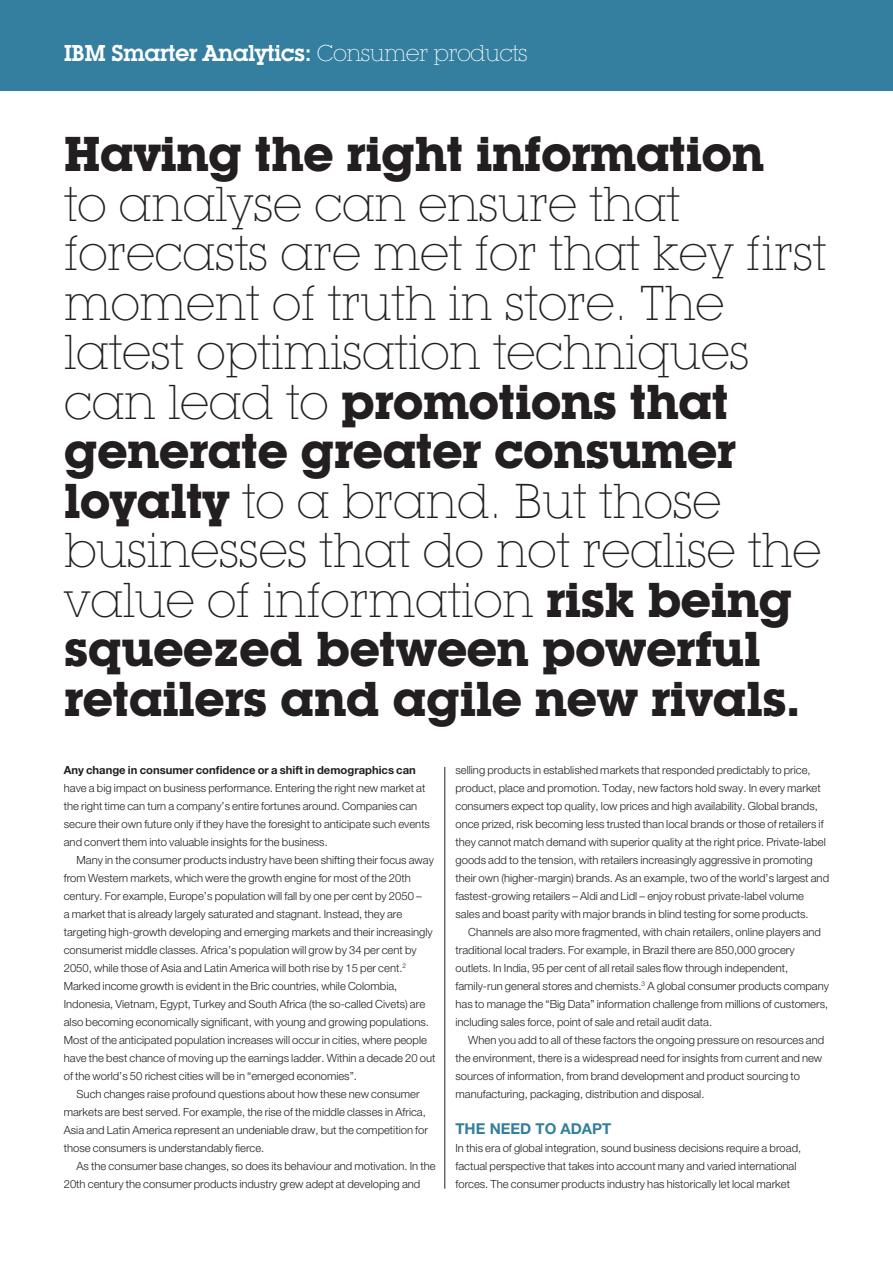
<style>
.page{position:relative;width:893px;height:1263px;background:#fff}
.page>*{position:absolute;margin:0;border:0;box-sizing:border-box;transform-origin:0 0}
.Main_Header{font:300 48px/49.5px "Lubalin Graph IT Cby BT Xtra";letter-spacing:-.02em;color:#231f20}
.IBMBAO_STRAP{font:600 22.5px "Lubalin Graph IT Cby BT";letter-spacing:-.03em;color:#fff}
.IBMBAO_XHEAD{font:700 15px "Helvetica Neue";color:#347e9f}
.IBMBAO_BODY_NO_INDEN{font:300 11.25px/18px "Helvetica Neue";color:#231f20}
.s1{font-family:"Lubalin Graph IT Cby BT Xtra";font-weight:300}
.s2{font-family:"Lubalin Graph IT Cby BT";font-weight:700}
.s3{font-weight:700}
</style>
<div class="page">
<div style="left:0;top:0;width:893px;height:90px;background:#347e9f"></div>
<hr style="left:445px;top:767px;width:1px;height:421px;background:#231f20">
<p class="IBMBAO_STRAP" style="left:64px;top:39px;width:466px">IBM Smarter Analytics: <span class="s1">Consumer products</span></p>
<p class="Main_Header" style="left:64px;top:129px;width:765px"><span class="s2">Having the right information<br></span>to analyse can ensure that forecasts are met for that key first moment of truth in store. The latest optimisation techniques can lead to <span class="s2">promotions that generate greater consumer loyalty</span> to a brand. But those businesses that do not realise the value of information <span class="s2">risk being squeezed between powerful retailers and agile new rivals.</span></p>
<p class="IBMBAO_BODY_NO_INDEN" style="left:64px;top:761px;width:368px"><span class="s3">Any change in consumer confidence or a shift in demographics can </span>have a big impact on business performance. Entering the right new market at the right time can turn a company’s entire fortunes around. Companies can secure their own future only if they have the foresight to anticipate such events and convert them into valuable insights for the business.</p>
<p class="IBMBAO_BODY_NO_INDEN" style="left:64px;top:851px;width:373px;text-indent:13px">Many in the consumer products industry have been shifting their focus away from Western markets, which were the growth engine for most of the 20th century. For example, Europe’s population will fall by one per cent by 2050 –<br>a market that is already largely saturated and stagnant. Instead, they are targeting high-growth developing and emerging markets and their increasingly consumerist middle classes. Africa’s population will grow by 34 per cent by 2050, while those of Asia and Latin America will both rise by 15 per cent.<sup>2<br></sup>Marked income growth is evident in the Bric countries, while Colombia, Indonesia, Vietnam, Egypt, Turkey and South Africa (the so-called Civets) are also becoming economically significant, with young and growing populations.<br>Most of the anticipated population increases will occur in cities, where people have the best chance of moving up the earnings ladder. Within a decade 20 out of the world’s 50 richest cities will be in “emerged economies”.</p>
<p class="IBMBAO_BODY_NO_INDEN" style="left:64px;top:1085px;width:366px;text-indent:13px">Such changes raise profound questions about how these new consumer markets are best served. For example, the rise of the middle classes in Africa, Asia and Latin America represent an undeniable draw, but the competition for those consumers is understandably fierce.</p>
<p class="IBMBAO_BODY_NO_INDEN" style="left:64px;top:1157px;width:373px;text-indent:13px">As the consumer base changes, so does its behaviour and motivation. In the<br>20th century the consumer products industry grew adept at developing and</p>
<p class="IBMBAO_BODY_NO_INDEN" style="left:455px;top:761px;width:375px">selling products in established markets that responded predictably to price, product, place and promotion. Today, new factors hold sway. In every market consumers expect top quality, low prices and high availability. Global brands, once prized, risk becoming less trusted than local brands or those of retailers if they cannot match demand with superior quality at the right price. Private-label goods add to the tension, with retailers increasingly aggressive in promoting their own (higher-margin) brands. As an example, two of the world’s largest and fastest-growing retailers – Aldi and Lidl – enjoy robust private-label volume sales and boast parity with major brands in blind testing for some products.</p>
<p class="IBMBAO_BODY_NO_INDEN" style="left:455px;top:923px;width:375px;text-indent:13px">Channels are also more fragmented, with chain retailers, online players and traditional local traders. For example, in Brazil there are 850,000 grocery outlets. In India, 95 per cent of all retail sales flow through independent, family-run general stores and chemists.<sup>3</sup> A global consumer products company has to manage the “Big Data” information challenge from millions of customers, including sales force, point of sale and retail audit data.</p>
<p class="IBMBAO_BODY_NO_INDEN" style="left:455px;top:1031px;width:370px;text-indent:13px">When you add to all of these factors the ongoing pressure on resources and the environment, there is a widespread need for insights from current and new sources of information, from brand development and product sourcing to manufacturing, packaging, distribution and disposal.</p>
<p class="IBMBAO_XHEAD" style="left:455px;top:1119px;width:157px">THE NEED TO ADAPT</p>
<p class="IBMBAO_BODY_NO_INDEN" style="left:455px;top:1139px;width:347px">In this era of global integration, sound business decisions require a broad, factual perspective that takes into account many and varied international forces. The consumer products industry has historically let local market</p>
</div>
